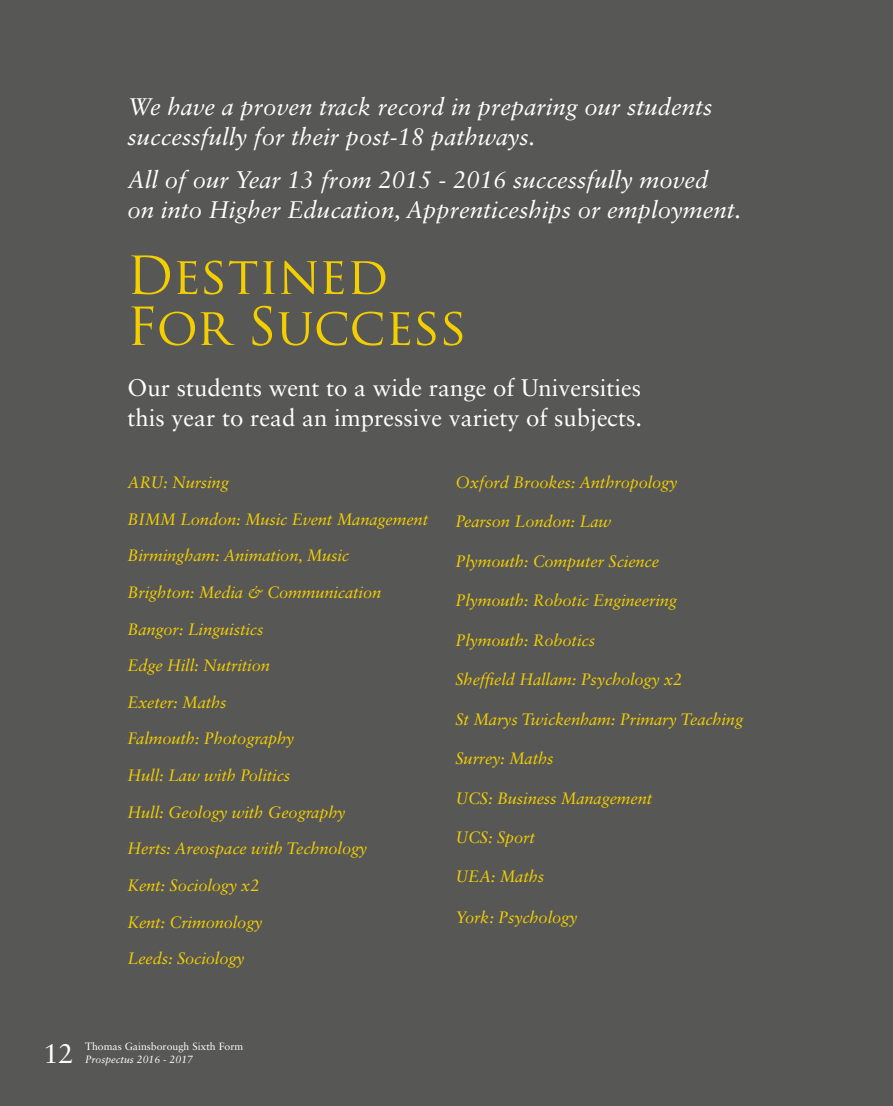
<style>
.page{position:relative;width:893px;height:1106px;background:#575756}
.page>*{position:absolute;margin:0;border:0;box-sizing:border-box;transform-origin:0 0}
.t1{font:51px/51px "Trajan Pro";color:#f4cf00}
.t2{font:27px "Sabon LT Std";color:#fff}
.t3{font:italic 24px/30px "Sabon LT Std";color:#fff}
.t4{font:24px/30px "Sabon LT Std";color:#fff}
.t5{font:italic 16.5px "Sabon LT Std";letter-spacing:-.01em;color:#f4cf00}
.t6{font:10.5px "Sabon LT Std";color:#fff}
.t7{font:italic 10.5px "Sabon LT Std";color:#fff}
</style>
<div class="page">
<h3 class="t3" style="left:128px;top:92px;width:586px">We have a proven track record in preparing our students successfully for their post-18 pathways.</h3>
<h3 class="t3" style="left:128px;top:165px;width:615px">All of our Year 13 from 2015 - 2016 successfully moved<br>on into Higher Education, Apprenticeships or employment.</h3>
<h1 class="t1" style="left:126px;top:249px;width:342px">Destined<br>For Success</h1>
<h3 class="t4" style="left:128px;top:372px;width:516px">Our students went to a wide range of Universities this year to read an impressive variety of subjects.</h3>
<p class="t5" style="left:128px;top:472px;width:103px">ARU: Nursing</p>
<p class="t5" style="left:128px;top:509px;width:302px">BIMM London: Music Event Management</p>
<p class="t5" style="left:128px;top:546px;width:223px">Birmingham: Animation, Music</p>
<p class="t5" style="left:128px;top:582px;width:255px">Brighton: Media &amp; Communication</p>
<p class="t5" style="left:128px;top:619px;width:137px">Bangor: Linguistics</p>
<p class="t5" style="left:128px;top:656px;width:144px">Edge Hill: Nutrition</p>
<p class="t5" style="left:128px;top:692px;width:101px">Exeter: Maths</p>
<p class="t5" style="left:128px;top:729px;width:168px">Falmouth: Photography</p>
<p class="t5" style="left:128px;top:766px;width:164px">Hull: Law with Politics</p>
<p class="t5" style="left:128px;top:802px;width:219px">Hull: Geology with Geography</p>
<p class="t5" style="left:128px;top:839px;width:241px">Herts: Areospace with Technology</p>
<p class="t5" style="left:128px;top:875px;width:133px">Kent: Sociology x2</p>
<p class="t5" style="left:128px;top:912px;width:136px">Kent: Crimonology</p>
<p class="t5" style="left:128px;top:949px;width:118px">Leeds: Sociology</p>
<p class="t5" style="left:455px;top:472px;width:223px">Oxford Brookes: Anthropology</p>
<p class="t5" style="left:455px;top:512px;width:157px">Pearson London: Law</p>
<p class="t5" style="left:455px;top:551px;width:205px">Plymouth: Computer Science</p>
<p class="t5" style="left:455px;top:591px;width:223px">Plymouth: Robotic Engineering</p>
<p class="t5" style="left:455px;top:630px;width:141px">Plymouth: Robotics</p>
<p class="t5" style="left:455px;top:670px;width:228px">Sheffield Hallam: Psychology x2</p>
<p class="t5" style="left:455px;top:709px;width:289px">St Marys Twickenham: Primary Teaching</p>
<p class="t5" style="left:455px;top:748px;width:100px">Surrey: Maths</p>
<p class="t5" style="left:455px;top:788px;width:198px">UCS: Business Management</p>
<p class="t5" style="left:455px;top:827px;width:81px">UCS: Sport</p>
<p class="t5" style="left:455px;top:867px;width:90px">UEA: Maths</p>
<p class="t5" style="left:455px;top:908px;width:123px">York: Psychology</p>
<h2 class="t2" style="left:44px;top:1037px;width:32px">12</h2>
<p class="t6" style="left:85px;top:1040px;width:160px">Thomas Gainsborough Sixth Form</p>
<p class="t7" style="left:85px;top:1053px;width:109px">Prospectus 2016 - 2017</p>
</div>
